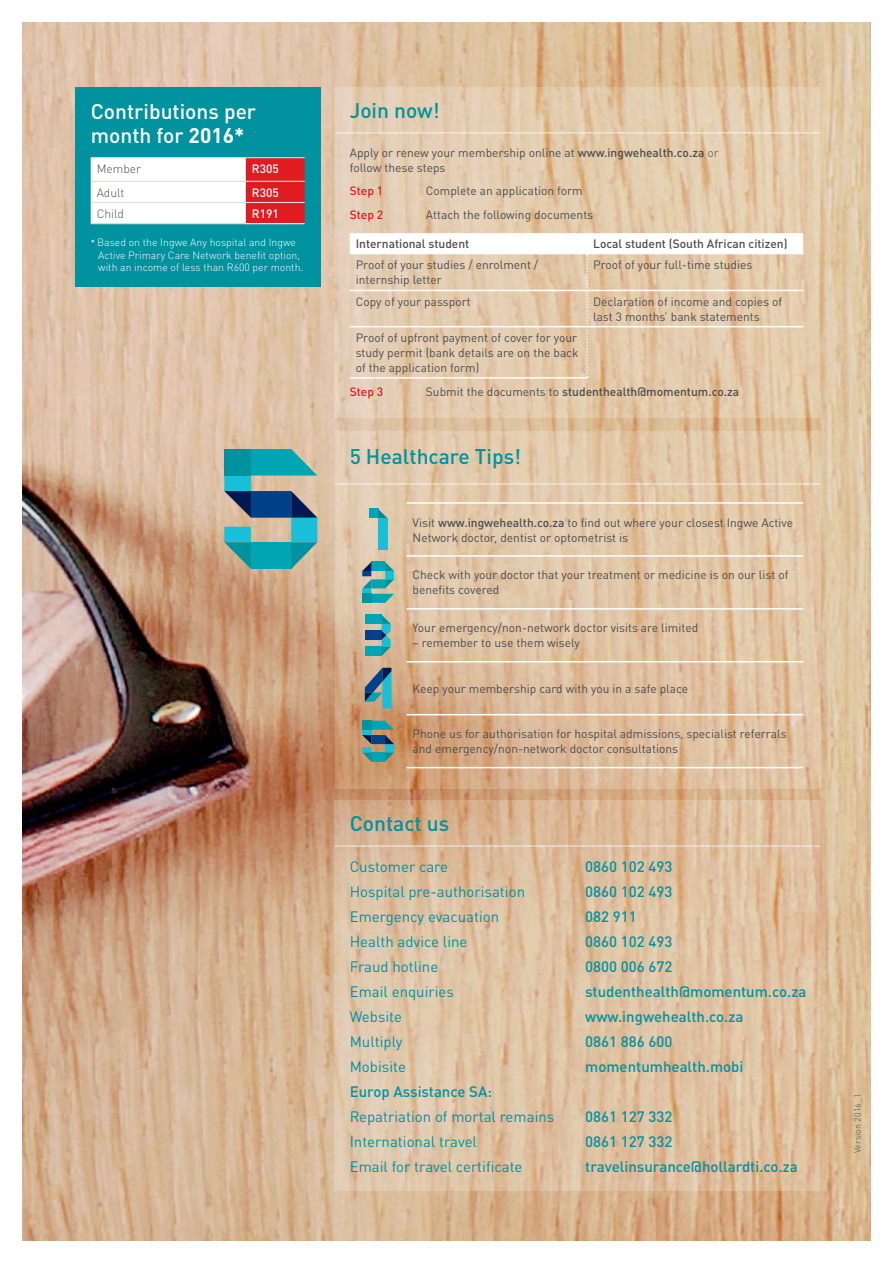
<style>
.page{position:relative;width:893px;height:1263px;background:#fff}
.page>*{position:absolute;margin:0;border:0;box-sizing:border-box;transform-origin:0 0}
.t1{font:500 21px "DINOT";color:#00929f}
.t2{font:500 21px/24px "DINOT";color:#fff}
.t3{font:500 15px "DINOT";color:#00929f}
.t4{font:15px "DINOT";color:#00929f}
.t5{font:12px/15px "DINOT";color:#4d4d4f}
.t6{font:500 12px "DINOT";color:#4d4d4f}
.t7{font:300 12px "DINOT";color:#4d4d4f}
.t8{font:500 12px "DINOT";color:#e11b22}
.t9{font:500 12px "DINOT";color:#fff}
.t10{font:300 10.5px/12.6px "DINOT";color:#fff}
.t11{font:300 9px "DINOT";color:#4d4d4f}
.s1{font-weight:700}
.s2{font-weight:400;font-size:9px}
.s3{font-weight:500}
.s4{font-weight:300}
.s5{font-weight:400}
</style>
<div class="page">
<img style="left:22px;top:22px;width:848px;height:1219px">
<div style="left:76px;top:87px;width:245px;height:200px;background:#00929f"></div>
<svg style="left:91px;top:158px;width:214px;height:65px"></svg>
<hr style="left:91px;top:157px;width:155px;height:1px;background:#dcddde">
<hr style="left:246px;top:157px;width:59px;height:1px;background:#dcddde">
<hr style="left:91px;top:181px;width:155px;height:1px;background:#dcddde">
<hr style="left:246px;top:181px;width:59px;height:1px;background:#dcddde">
<hr style="left:91px;top:202px;width:155px;height:1px;background:#dcddde">
<hr style="left:246px;top:202px;width:59px;height:1px;background:#dcddde">
<hr style="left:91px;top:223px;width:155px;height:1px;background:#dcddde">
<hr style="left:246px;top:223px;width:59px;height:1px;background:#fff">
<svg style="left:334px;top:87px;width:485px;height:331px;fill:#e3cdaf"></svg>
<hr style="left:350px;top:377px;width:238px;height:2px;background:#fff">
<svg style="left:350px;top:233px;width:453px;height:144px"></svg>
<svg style="left:334px;top:800px;width:485px;height:391px;fill:#dec2a3"></svg>
<hr style="left:335px;top:845px;width:485px;height:2px;background:#fff">
<svg style="left:335px;top:431px;width:485px;height:358px;fill:#e0c5a5"></svg>
<hr style="left:407px;top:502px;width:396px;height:2px;background:#fff">
<hr style="left:407px;top:555px;width:396px;height:2px;background:#fff">
<hr style="left:407px;top:608px;width:396px;height:1px;background:#fff">
<hr style="left:407px;top:661px;width:396px;height:1px;background:#fff">
<hr style="left:407px;top:714px;width:396px;height:1px;background:#fff">
<hr style="left:407px;top:767px;width:396px;height:1px;background:#fff">
<div style="left:378px;top:518px;width:9px;height:32px;background:#17bfd7"></div>
<div style="left:369px;top:509px;width:9px;height:9px;background:#00a5b4"></div>
<svg style="left:378px;top:509px;width:9px;height:9px"></svg>
<div style="left:362px;top:588px;width:9px;height:6px;background:#17bfd7"></div>
<svg style="left:371px;top:594px;width:23px;height:9px"></svg>
<div style="left:371px;top:579px;width:14px;height:9px;background:#00a5b4"></div>
<div style="left:371px;top:562px;width:14px;height:9px;background:#00a5b4"></div>
<div style="left:362px;top:594px;width:9px;height:9px;background:#00929f"></div>
<svg style="left:362px;top:562px;width:9px;height:26px"></svg>
<svg style="left:385px;top:562px;width:9px;height:26px"></svg>
<div style="left:366px;top:647px;width:16px;height:9px;background:#00a5b4"></div>
<div style="left:366px;top:615px;width:16px;height:9px;background:#00a5b4"></div>
<div style="left:366px;top:631px;width:16px;height:9px;background:#004189"></div>
<svg style="left:382px;top:615px;width:9px;height:41px"></svg>
<svg style="left:365px;top:668px;width:26px;height:41px"></svg>
<svg style="left:362px;top:721px;width:32px;height:41px"></svg>
<div style="left:224px;top:475px;width:27px;height:16px;background:#17bfd7"></div>
<svg style="left:251px;top:449px;width:66px;height:26px"></svg>
<div style="left:251px;top:491px;width:40px;height:27px;background:#004189"></div>
<div style="left:251px;top:542px;width:40px;height:27px;background:#00a5b4"></div>
<svg style="left:224px;top:527px;width:27px;height:42px"></svg>
<div style="left:224px;top:449px;width:27px;height:26px;background:#00929f"></div>
<svg style="left:224px;top:491px;width:27px;height:27px"></svg>
<svg style="left:291px;top:491px;width:26px;height:78px"></svg>
<hr style="left:335px;top:483px;width:485px;height:2px;background:#fff">
<hr style="left:335px;top:132px;width:485px;height:2px;background:#fff">
<h1 class="t2" style="left:91px;top:99px;width:167px">Contributions per month for <span class="s1">2016*</span></h1>
<p class="t7" style="left:97px;top:161px;width:46px">Member</p>
<p class="t9" style="left:252px;top:161px;width:29px">R305</p>
<p class="t7" style="left:97px;top:185px;width:29px">Adult</p>
<p class="t9" style="left:252px;top:184px;width:29px">R305</p>
<p class="t7" style="left:97px;top:206px;width:29px">Child</p>
<p class="t9" style="left:252px;top:206px;width:29px">R191</p>
<p class="t10" style="left:98px;top:236px;width:207px;text-indent:-7px"><span class="s2">*</span> Based on the Ingwe Any hospital and Ingwe<br>Active Primary Care Network benefit option, with an income of less than R600 per month.</p>
<h1 class="t1" style="left:350px;top:97px;width:92px">Join now!</h1>
<p class="t5" style="left:350px;top:145px;width:370px">Apply or renew your membership online at <span class="s3">www.ingwehealth.co.za</span> <span class="s4">or </span>follow these steps</p>
<p class="t8" style="left:350px;top:183px;width:35px">Step 1</p>
<p class="t5" style="left:426px;top:183px;width:158px">Complete an application form</p>
<p class="t8" style="left:350px;top:207px;width:35px">Step 2</p>
<p class="t5" style="left:426px;top:207px;width:169px">Attach the following documents</p>
<p class="t6" style="left:356px;top:236px;width:115px">International student</p>
<p class="t6" style="left:593px;top:236px;width:196px">Local student (South African citizen)</p>
<p class="t5" style="left:356px;top:257px;width:184px">Proof of your studies / enrolment / internship letter</p>
<p class="t5" style="left:593px;top:257px;width:161px">Proof of your full-time studies</p>
<p class="t5" style="left:356px;top:294px;width:117px">Copy of your passport</p>
<p class="t5" style="left:593px;top:294px;width:190px">Declaration of income and copies of last 3 months’ bank statements</p>
<p class="t5" style="left:356px;top:330px;width:224px;text-align:justify">Proof of upfront payment of cover for your study permit (bank details are on the back of the application form)</p>
<p class="t8" style="left:350px;top:384px;width:35px">Step 3</p>
<p class="t6" style="left:426px;top:384px;width:315px"><span class="s5">Submit the documents to</span> studenthealth@momentum.co.za</p>
<h1 class="t1" style="left:350px;top:443px;width:173px">5 Healthcare Tips!</h1>
<p class="t5" style="left:413px;top:514px;width:382px">Visit <span class="s3">www.ingwehealth.co.za</span> to find out where your closest Ingwe Active<br>Network doctor, dentist or optometrist is</p>
<p class="t5" style="left:413px;top:567px;width:377px">Check with your doctor that your treatment or medicine is on our list of benefits covered</p>
<p class="t5" style="left:413px;top:620px;width:287px">Your emergency/non-network doctor visits are limited</p>
<p class="t5" style="left:413px;top:635px;width:169px">– remember to use them wisely</p>
<p class="t5" style="left:413px;top:681px;width:277px">Keep your membership card with you in a safe place</p>
<p class="t5" style="left:413px;top:726px;width:376px">Phone us for authorisation for hospital admissions, specialist referrals and emergency/non-network doctor consultations</p>
<h1 class="t1" style="left:350px;top:810px;width:101px">Contact us</h1>
<p class="t4" style="left:350px;top:857px;width:100px">Customer care</p>
<p class="t3" style="left:585px;top:857px;width:89px">0860 102 493</p>
<p class="t4" style="left:350px;top:882px;width:177px">Hospital pre-authorisation</p>
<p class="t3" style="left:585px;top:882px;width:89px">0860 102 493</p>
<p class="t4" style="left:350px;top:907px;width:151px">Emergency evacuation</p>
<p class="t3" style="left:585px;top:907px;width:53px">082 911</p>
<p class="t4" style="left:350px;top:932px;width:119px">Health advice line</p>
<p class="t3" style="left:585px;top:932px;width:89px">0860 102 493</p>
<p class="t4" style="left:350px;top:957px;width:90px">Fraud hotline</p>
<p class="t3" style="left:585px;top:957px;width:89px">0800 006 672</p>
<p class="t4" style="left:350px;top:982px;width:106px">Email enquiries</p>
<p class="t3" style="left:585px;top:982px;width:223px">studenthealth@momentum.co.za</p>
<p class="t4" style="left:350px;top:1007px;width:54px">Website</p>
<p class="t3" style="left:585px;top:1007px;width:160px">www.ingwehealth.co.za</p>
<p class="t4" style="left:350px;top:1032px;width:54px">Multiply</p>
<p class="t3" style="left:585px;top:1032px;width:89px">0861 886 600</p>
<p class="t4" style="left:350px;top:1057px;width:58px">Mobisite</p>
<p class="t3" style="left:585px;top:1057px;width:160px">momentumhealth.mobi</p>
<p class="t3" style="left:350px;top:1082px;width:144px">Europ Assistance SA:</p>
<p class="t4" style="left:350px;top:1107px;width:206px">Repatriation of mortal remains</p>
<p class="t3" style="left:585px;top:1107px;width:89px">0861 127 332</p>
<p class="t4" style="left:350px;top:1132px;width:129px">International travel</p>
<p class="t3" style="left:585px;top:1132px;width:89px">0861 127 332</p>
<p class="t4" style="left:350px;top:1157px;width:174px">Email for travel certificate</p>
<p class="t3" style="left:585px;top:1157px;width:214px">travelinsurance@hollardti.co.za</p>
<p class="t11" style="left:852px;top:1153px;width:61px;rotate:-90deg">Version 2016_1</p>
</div>
